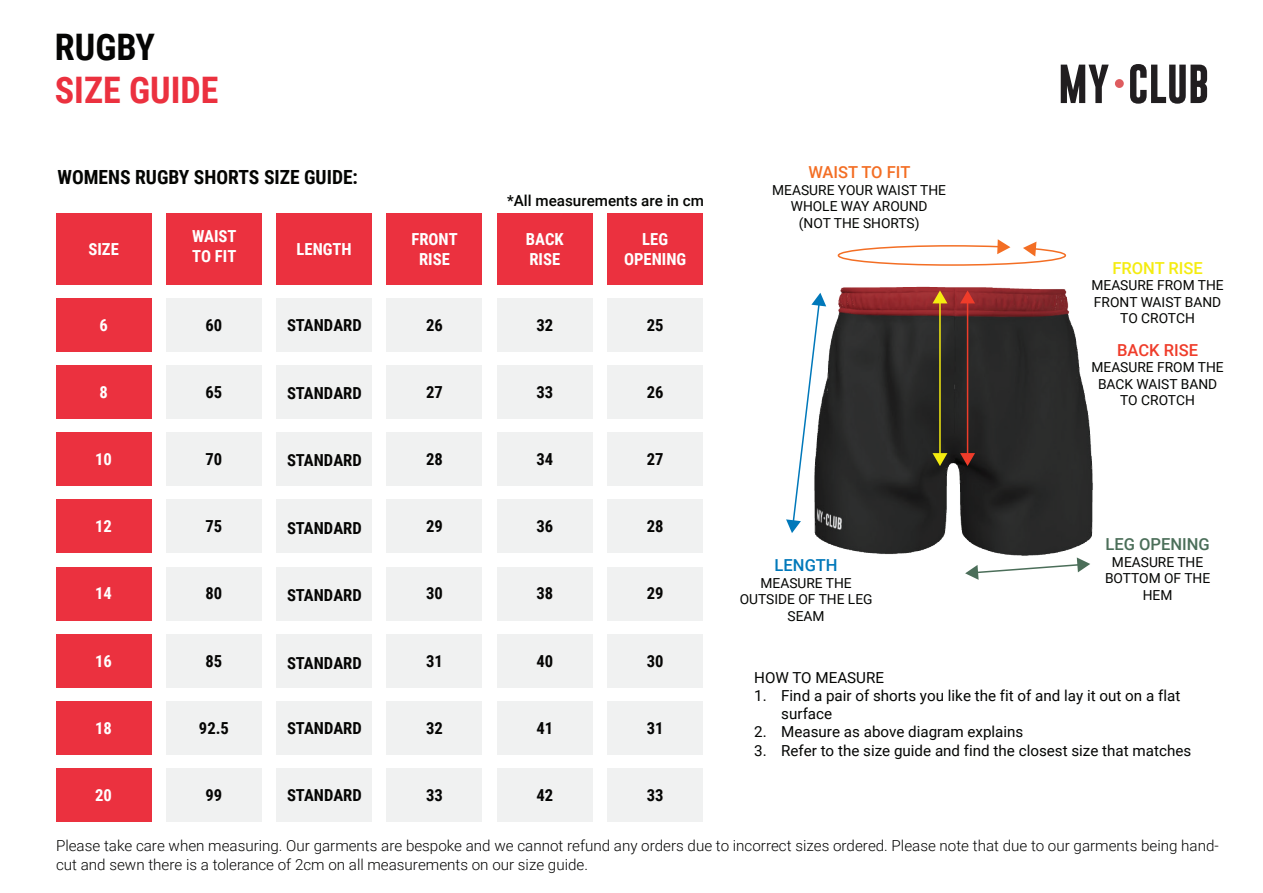
<style>
.page{position:relative;width:1263px;height:893px;background:#fff}
.page>*{position:absolute;margin:0;border:0;box-sizing:border-box;transform-origin:0 0}
.t1{font:700 36.6px "Roboto Condensed";color:#eb313f}
.t2{font:700 36.6px "Roboto Condensed";color:#050504}
.t3{font:700 19.5px "Roboto Condensed";color:#040503}
.t4{font:700 16.65px/20px "Roboto Condensed";color:#fff;text-align:center}
.t5{font:700 16.5px "Roboto Condensed";color:#050504}
.t6{font:500 16.5px "Roboto";color:#f36e24}
.t7{font:500 16.5px "Roboto";color:#4b6e59}
.t8{font:500 16.5px "Roboto";color:#f4ec10}
.t9{font:500 16.5px "Roboto";color:#ef3c2a}
.t10{font:500 16.5px "Roboto";color:#0078ba}
.t11{font:300 15.15px/18.1px "Roboto";color:#050504}
.t12{font:15.15px/18.1px "Roboto";color:#040503}
.t13{font:500 15.15px "Roboto";color:#040503}
.t14{font:13.8px/16.5px "Roboto";color:#040503;text-align:center}
</style>
<div class="page">
<div style="left:56px;top:213px;width:96px;height:72px;background:#eb313f"></div>
<div style="left:56px;top:298px;width:96px;height:54px;background:#eb313f"></div>
<div style="left:56px;top:365px;width:96px;height:54px;background:#eb313f"></div>
<div style="left:56px;top:433px;width:96px;height:53px;background:#eb313f"></div>
<div style="left:56px;top:500px;width:96px;height:53px;background:#eb313f"></div>
<div style="left:56px;top:567px;width:96px;height:53px;background:#eb313f"></div>
<div style="left:56px;top:634px;width:96px;height:53px;background:#eb313f"></div>
<div style="left:56px;top:701px;width:96px;height:53px;background:#eb313f"></div>
<div style="left:56px;top:768px;width:96px;height:54px;background:#eb313f"></div>
<div style="left:166px;top:213px;width:96px;height:72px;background:#eb313f"></div>
<div style="left:276px;top:213px;width:96px;height:72px;background:#eb313f"></div>
<div style="left:386px;top:213px;width:96px;height:72px;background:#eb313f"></div>
<div style="left:497px;top:213px;width:96px;height:72px;background:#eb313f"></div>
<div style="left:166px;top:298px;width:96px;height:54px;background:#f0f1f1"></div>
<div style="left:166px;top:365px;width:96px;height:54px;background:#f0f1f1"></div>
<div style="left:166px;top:433px;width:96px;height:53px;background:#f0f1f1"></div>
<div style="left:166px;top:500px;width:96px;height:53px;background:#f0f1f1"></div>
<div style="left:166px;top:567px;width:96px;height:53px;background:#f0f1f1"></div>
<div style="left:166px;top:634px;width:96px;height:53px;background:#f0f1f1"></div>
<div style="left:166px;top:701px;width:96px;height:53px;background:#f0f1f1"></div>
<div style="left:166px;top:768px;width:96px;height:54px;background:#f0f1f1"></div>
<div style="left:276px;top:298px;width:96px;height:54px;background:#f0f1f1"></div>
<div style="left:276px;top:365px;width:96px;height:54px;background:#f0f1f1"></div>
<div style="left:276px;top:433px;width:96px;height:53px;background:#f0f1f1"></div>
<div style="left:276px;top:500px;width:96px;height:53px;background:#f0f1f1"></div>
<div style="left:276px;top:567px;width:96px;height:53px;background:#f0f1f1"></div>
<div style="left:276px;top:634px;width:96px;height:53px;background:#f0f1f1"></div>
<div style="left:276px;top:701px;width:96px;height:53px;background:#f0f1f1"></div>
<div style="left:276px;top:768px;width:96px;height:54px;background:#f0f1f1"></div>
<div style="left:386px;top:298px;width:96px;height:54px;background:#f0f1f1"></div>
<div style="left:386px;top:365px;width:96px;height:54px;background:#f0f1f1"></div>
<div style="left:386px;top:433px;width:96px;height:53px;background:#f0f1f1"></div>
<div style="left:386px;top:500px;width:96px;height:53px;background:#f0f1f1"></div>
<div style="left:386px;top:567px;width:96px;height:53px;background:#f0f1f1"></div>
<div style="left:386px;top:634px;width:96px;height:53px;background:#f0f1f1"></div>
<div style="left:386px;top:701px;width:96px;height:53px;background:#f0f1f1"></div>
<div style="left:386px;top:768px;width:96px;height:54px;background:#f0f1f1"></div>
<div style="left:497px;top:298px;width:96px;height:54px;background:#f0f1f1"></div>
<div style="left:497px;top:365px;width:96px;height:54px;background:#f0f1f1"></div>
<div style="left:497px;top:433px;width:96px;height:53px;background:#f0f1f1"></div>
<div style="left:497px;top:500px;width:96px;height:53px;background:#f0f1f1"></div>
<div style="left:497px;top:567px;width:96px;height:53px;background:#f0f1f1"></div>
<div style="left:497px;top:634px;width:96px;height:53px;background:#f0f1f1"></div>
<div style="left:497px;top:701px;width:96px;height:53px;background:#f0f1f1"></div>
<div style="left:497px;top:768px;width:96px;height:54px;background:#f0f1f1"></div>
<div style="left:607px;top:213px;width:96px;height:72px;background:#eb313f"></div>
<div style="left:607px;top:298px;width:96px;height:54px;background:#f0f1f1"></div>
<div style="left:607px;top:365px;width:96px;height:54px;background:#f0f1f1"></div>
<div style="left:607px;top:433px;width:96px;height:53px;background:#f0f1f1"></div>
<div style="left:607px;top:500px;width:96px;height:53px;background:#f0f1f1"></div>
<div style="left:607px;top:567px;width:96px;height:53px;background:#f0f1f1"></div>
<div style="left:607px;top:634px;width:96px;height:53px;background:#f0f1f1"></div>
<div style="left:607px;top:701px;width:96px;height:53px;background:#f0f1f1"></div>
<div style="left:607px;top:768px;width:96px;height:54px;background:#f0f1f1"></div>
<svg style="left:1061px;top:65px;width:48px;height:38px"></svg>
<svg style="left:1130px;top:64px;width:77px;height:40px"></svg>
<div style="left:1115px;top:79px;width:9px;height:9px;background:#de5c5f;border-radius:50%"></div>
<img style="left:697px;top:286px;width:396px;height:402px">
<hr style="left:939px;top:301px;width:2px;height:154px;background:#f4ec10">
<svg style="left:932px;top:290px;width:15px;height:13px"></svg>
<svg style="left:932px;top:453px;width:15px;height:13px"></svg>
<svg style="left:965px;top:557px;width:125px;height:23px"></svg>
<hr style="left:967px;top:301px;width:1px;height:154px;background:#ef3c2a">
<svg style="left:960px;top:290px;width:15px;height:13px"></svg>
<svg style="left:960px;top:453px;width:15px;height:13px"></svg>
<svg style="left:786px;top:293px;width:40px;height:240px"></svg>
<svg style="left:837px;top:239px;width:230px;height:27px"></svg>
<h1 class="t2" style="left:55px;top:21px;width:102px">RUGBY</h1>
<h1 class="t1" style="left:55px;top:65px;width:165px">SIZE GUIDE</h1>
<p class="t3" style="left:57px;top:163px;width:302px">WOMENS RUGBY SHORTS SIZE GUIDE:</p>
<p class="t13" style="left:507px;top:190px;width:198px">*All measurements are in cm</p>
<p class="t4" style="left:88px;top:238px;width:32px">SIZE</p>
<p class="t4" style="left:192px;top:226px;width:46px;text-align:left">WAIST<br>TO FIT</p>
<p class="t4" style="left:297px;top:238px;width:57px">LENGTH</p>
<p class="t4" style="left:411px;top:228px;width:48px">FRONT<br>RISE</p>
<p class="t4" style="left:526px;top:228px;width:39px;text-align:left">BACK<br>RISE</p>
<p class="t4" style="left:624px;top:228px;width:64px">LEG<br>OPENING</p>
<p class="t4" style="left:99px;top:314px;width:10px">6</p>
<p class="t5" style="left:206px;top:313px;width:18px">60</p>
<p class="t5" style="left:287px;top:314px;width:76px">STANDARD</p>
<p class="t5" style="left:426px;top:313px;width:18px">26</p>
<p class="t5" style="left:536px;top:313px;width:18px">32</p>
<p class="t5" style="left:647px;top:313px;width:18px">25</p>
<p class="t4" style="left:99px;top:382px;width:10px">8</p>
<p class="t5" style="left:206px;top:381px;width:18px">65</p>
<p class="t5" style="left:287px;top:381px;width:76px">STANDARD</p>
<p class="t5" style="left:426px;top:381px;width:18px">27</p>
<p class="t5" style="left:536px;top:381px;width:18px">33</p>
<p class="t5" style="left:647px;top:381px;width:18px">26</p>
<p class="t4" style="left:95px;top:449px;width:18px">10</p>
<p class="t5" style="left:206px;top:448px;width:18px">70</p>
<p class="t5" style="left:287px;top:449px;width:76px">STANDARD</p>
<p class="t5" style="left:426px;top:448px;width:18px">28</p>
<p class="t5" style="left:536px;top:448px;width:18px">34</p>
<p class="t5" style="left:647px;top:448px;width:18px">27</p>
<p class="t4" style="left:95px;top:516px;width:18px">12</p>
<p class="t5" style="left:206px;top:515px;width:18px">75</p>
<p class="t5" style="left:287px;top:516px;width:76px">STANDARD</p>
<p class="t5" style="left:426px;top:515px;width:18px">29</p>
<p class="t5" style="left:536px;top:515px;width:18px">36</p>
<p class="t5" style="left:647px;top:515px;width:18px">28</p>
<p class="t4" style="left:95px;top:583px;width:18px">14</p>
<p class="t5" style="left:206px;top:582px;width:18px">80</p>
<p class="t5" style="left:287px;top:584px;width:76px">STANDARD</p>
<p class="t5" style="left:426px;top:582px;width:18px">30</p>
<p class="t5" style="left:536px;top:582px;width:18px">38</p>
<p class="t5" style="left:647px;top:582px;width:18px">29</p>
<p class="t4" style="left:95px;top:650px;width:18px">16</p>
<p class="t5" style="left:206px;top:649px;width:18px">85</p>
<p class="t5" style="left:287px;top:651px;width:76px">STANDARD</p>
<p class="t5" style="left:426px;top:649px;width:18px">31</p>
<p class="t5" style="left:536px;top:649px;width:18px">40</p>
<p class="t5" style="left:647px;top:649px;width:18px">30</p>
<p class="t4" style="left:95px;top:717px;width:18px">18</p>
<p class="t5" style="left:199px;top:716px;width:31px">92.5</p>
<p class="t5" style="left:287px;top:717px;width:76px">STANDARD</p>
<p class="t5" style="left:426px;top:716px;width:18px">32</p>
<p class="t5" style="left:536px;top:716px;width:18px">41</p>
<p class="t5" style="left:647px;top:716px;width:18px">31</p>
<p class="t4" style="left:95px;top:784px;width:18px">20</p>
<p class="t5" style="left:206px;top:783px;width:18px">99</p>
<p class="t5" style="left:287px;top:783px;width:76px">STANDARD</p>
<p class="t5" style="left:426px;top:783px;width:18px">33</p>
<p class="t5" style="left:536px;top:783px;width:18px">42</p>
<p class="t5" style="left:647px;top:783px;width:18px">33</p>
<p class="t6" style="left:808px;top:161px;width:104px">WAIST TO FIT</p>
<p class="t14" style="left:772px;top:181px;width:175px">MEASURE YOUR WAIST THE<br>WHOLE WAY AROUND<br>(NOT THE SHORTS)</p>
<p class="t10" style="left:775px;top:554px;width:65px">LENGTH</p>
<p class="t14" style="left:740px;top:574px;width:134px">MEASURE THE<br>OUTSIDE OF THE LEG<br>SEAM</p>
<p class="t8" style="left:1112px;top:256px;width:92px">FRONT RISE</p>
<p class="t14" style="left:1091px;top:276px;width:134px">MEASURE FROM THE<br>FRONT WAIST BAND<br>TO CROTCH</p>
<p class="t9" style="left:1117px;top:338px;width:83px">BACK RISE</p>
<p class="t14" style="left:1091px;top:358px;width:134px">MEASURE FROM THE<br>BACK WAIST BAND<br>TO CROTCH</p>
<p class="t7" style="left:1105px;top:533px;width:106px">LEG OPENING</p>
<p class="t14" style="left:1105px;top:553px;width:107px">MEASURE THE<br>BOTTOM OF THE<br>HEM</p>
<p class="t12" style="left:754px;top:668px;width:131px">HOW TO MEASURE</p>
<p class="t12" style="left:781px;top:686px;width:401px;text-indent:-27px">1. Find a pair of shorts you like the fit of and lay it out on a flat surface</p>
<p class="t12" style="left:754px;top:722px;width:271px">2. Measure as above diagram explains</p>
<p class="t12" style="left:754px;top:741px;width:439px">3. Refer to the size guide and find the closest size that matches</p>
<p class="t11" style="left:56px;top:836px;width:1164px">Please take care when measuring. Our garments are bespoke and we cannot refund any orders due to incorrect sizes ordered. Please note that due to our garments being hand&shy;cut and sewn there is a tolerance of 2cm on all measurements on our size guide.</p>
</div>
